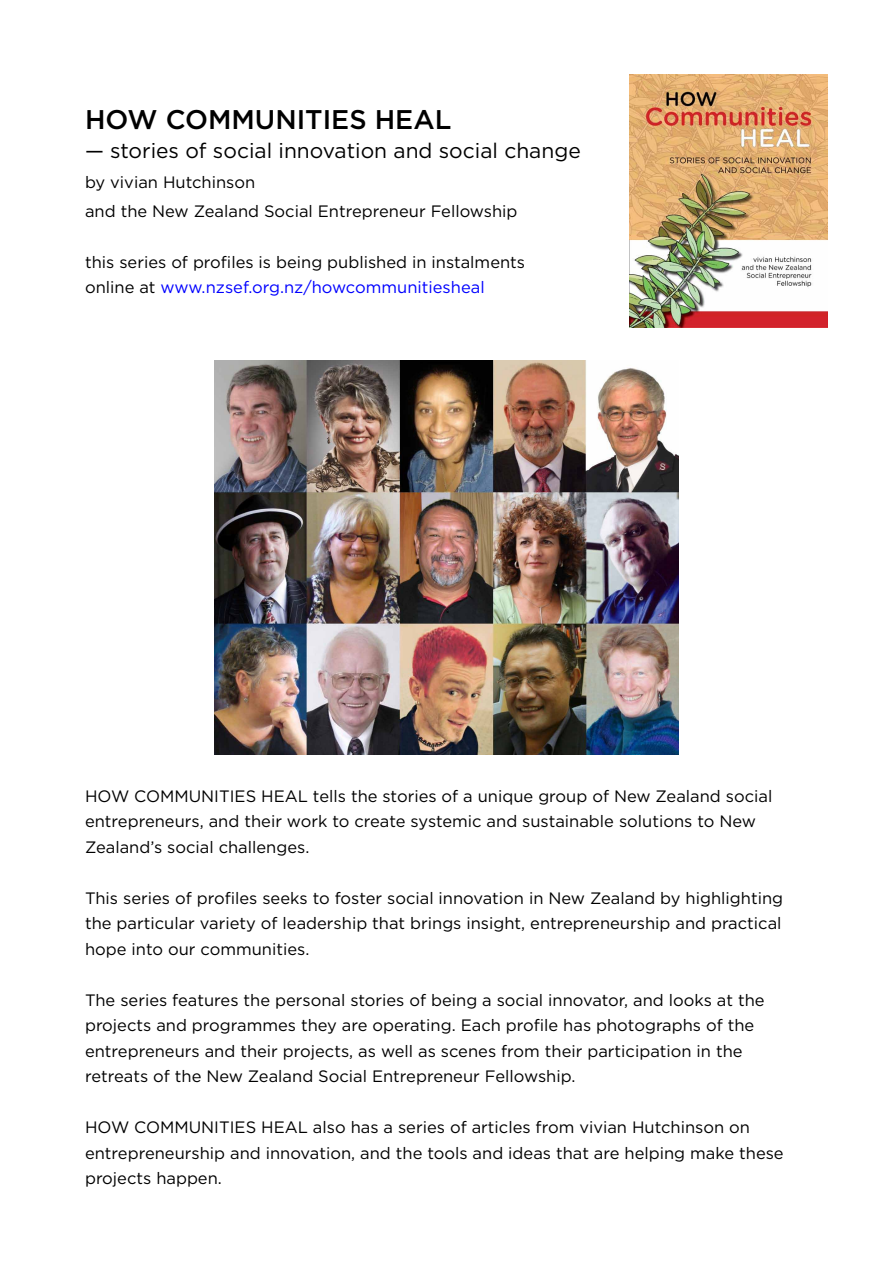
<style>
.page{position:relative;width:893px;height:1263px;background:#fff}
.page>*{position:absolute;margin:0;border:0;box-sizing:border-box;transform-origin:0 0}
.t1{font:500 27px "Gotham";color:#000}
.t2{font:21px "Gotham";color:#000}
.t3{font:16.5px/25.5px "Gotham";color:#000}
.s1{color:#00f}
</style>
<div class="page">
<img style="left:629px;top:74px;width:198px;height:253px">
<img style="left:215px;top:361px;width:463px;height:394px">
<h1 class="t1" style="left:85px;top:102px;width:368px">HOW COMMUNITIES HEAL</h1>
<p class="t2" style="left:85px;top:138px;width:497px">— stories of social innovation and social change</p>
<p class="t3" style="left:85px;top:167px;width:434px;line-height:29.5px">by vivian Hutchinson<br>and the New Zealand Social Entrepreneur Fellowship</p>
<p class="t3" style="left:85px;top:249px;width:442px">this series of profiles is being published in instalments online at <span class="s1">www.nzsef.org.nz/howcommunitiesheal</span></p>
<p class="t3" style="left:85px;top:783px;width:689px">HOW COMMUNITIES HEAL tells the stories of a unique group of New Zealand social entrepreneurs, and their work to create systemic and sustainable solutions to New<br>Zealand’s social challenges.</p>
<p class="t3" style="left:85px;top:885px;width:700px;text-align:justify">This series of profiles seeks to foster social innovation in New Zealand by highlighting the particular variety of leadership that brings insight, entrepreneurship and practical hope into our communities.</p>
<p class="t3" style="left:85px;top:987px;width:681px">The series features the personal stories of being a social innovator, and looks at the projects and programmes they are operating. Each profile has photographs of the entrepreneurs and their projects, as well as scenes from their participation in the retreats of the New Zealand Social Entrepreneur Fellowship.</p>
<p class="t3" style="left:85px;top:1114px;width:700px">HOW COMMUNITIES HEAL also has a series of articles from vivian Hutchinson on entrepreneurship and innovation, and the tools and ideas that are helping make these projects happen.</p>
</div>
